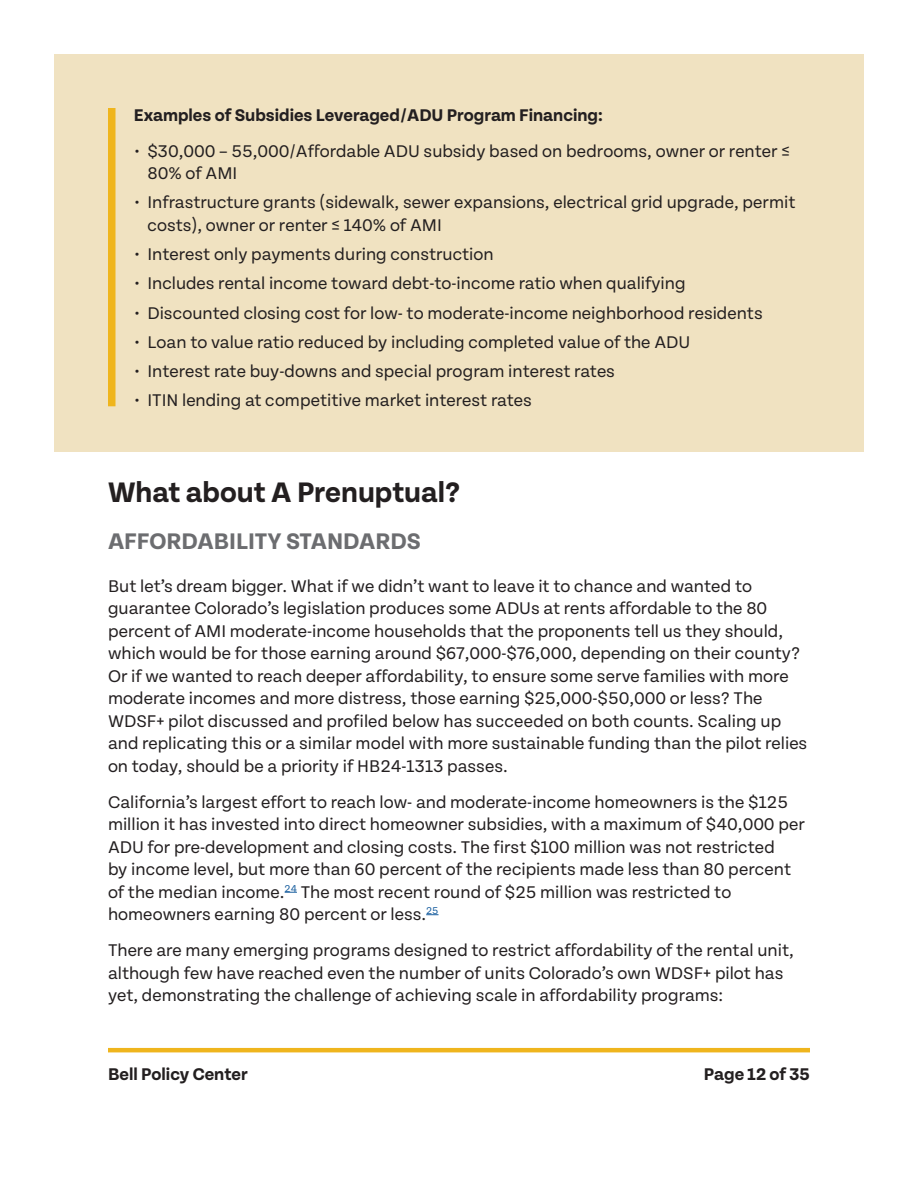
<style>
.page{position:relative;width:918px;height:1188px;background:#fff}
.page>*{position:absolute;margin:0;border:0;box-sizing:border-box;transform-origin:0 0}
.Heading_1{font:700 30px "Tenon";color:#231f20}
.Subtitle{font:700 24px "Tenon";color:#6c6d70}
.Normal_Text{font:18px/22.5px "Tenon";color:#231f20}
.Normal_Text-2{font:700 18px "Tenon";color:#231f20}
</style>
<div class="page">
<hr style="left:108px;top:1048px;width:702px;height:4px;background:#efb51d">
<div style="left:54px;top:54px;width:810px;height:397px;background:#f0e2c1"></div>
<div style="left:108px;top:108px;width:8px;height:298px;background:#efb51d"></div>
<svg style="left:285px;top:892px;width:12px;height:1px"></svg>
<svg style="left:426px;top:914px;width:13px;height:1px"></svg>
<p class="Normal_Text-2" style="left:134px;top:105px;width:470px">Examples of Subsidies Leveraged/ADU Program Financing:</p>
<p class="Normal_Text" style="left:147px;top:140px;width:644px;text-indent:-14px">• $30,000 – 55,000/Affordable ADU subsidy based on bedrooms, owner or renter ≤<br>80% of AMI</p>
<p class="Normal_Text" style="left:147px;top:192px;width:650px;text-indent:-14px">• Infrastructure grants (sidewalk, sewer expansions, electrical grid upgrade, permit costs), owner or renter ≤ 140% of AMI</p>
<p class="Normal_Text" style="left:134px;top:243px;width:361px">• Interest only payments during construction</p>
<p class="Normal_Text" style="left:134px;top:273px;width:553px">• Includes rental income toward debt-to-income ratio when qualifying</p>
<p class="Normal_Text" style="left:134px;top:302px;width:630px">• Discounted closing cost for low- to moderate-income neighborhood residents</p>
<p class="Normal_Text" style="left:134px;top:331px;width:558px">• Loan to value ratio reduced by including completed value of the ADU</p>
<p class="Normal_Text" style="left:134px;top:360px;width:483px">• Interest rate buy-downs and special program interest rates</p>
<p class="Normal_Text" style="left:134px;top:390px;width:399px">• ITIN lending at competitive market interest rates</p>
<p class="Heading_1" style="left:108px;top:477px;width:353px">What about A Prenuptual?</p>
<p class="Subtitle" style="left:108px;top:529px;width:314px">AFFORDABILITY STANDARDS</p>
<p class="Normal_Text" style="left:108px;top:575px;width:701px">But let’s dream bigger. What if we didn’t want to leave it to chance and wanted to guarantee Colorado’s legislation produces some ADUs at rents affordable to the 80 percent of AMI moderate-income households that the proponents tell us they should, which would be for those earning around $67,000-$76,000, depending on their county?<br>Or if we wanted to reach deeper affordability, to ensure some serve families with more moderate incomes and more distress, those earning $25,000-$50,000 or less? The WDSF+ pilot discussed and profiled below has succeeded on both counts. Scaling up and replicating this or a similar model with more sustainable funding than the pilot relies on today, should be a priority if HB24-1313 passes.</p>
<p class="Normal_Text" style="left:108px;top:791px;width:698px">California’s largest effort to reach low- and moderate-income homeowners is the $125 million it has invested into direct homeowner subsidies, with a maximum of $40,000 per ADU for pre-development and closing costs. The first $100 million was not restricted<br>by income level, but more than 60 percent of the recipients made less than 80 percent of the median income.<sup>24</sup> The most recent round of $25 million was restricted to homeowners earning 80 percent or less.<sup>25</sup></p>
<p class="Normal_Text" style="left:108px;top:939px;width:687px">There are many emerging programs designed to restrict affordability of the rental unit, although few have reached even the number of units Colorado’s own WDSF+ pilot has yet, demonstrating the challenge of achieving scale in affordability programs:</p>
<p class="Normal_Text-2" style="left:108px;top:1065px;width:141px">Bell Policy Center</p>
<p class="Normal_Text-2" style="left:704px;top:1065px;width:108px">Page 12 of 35</p>
</div>
